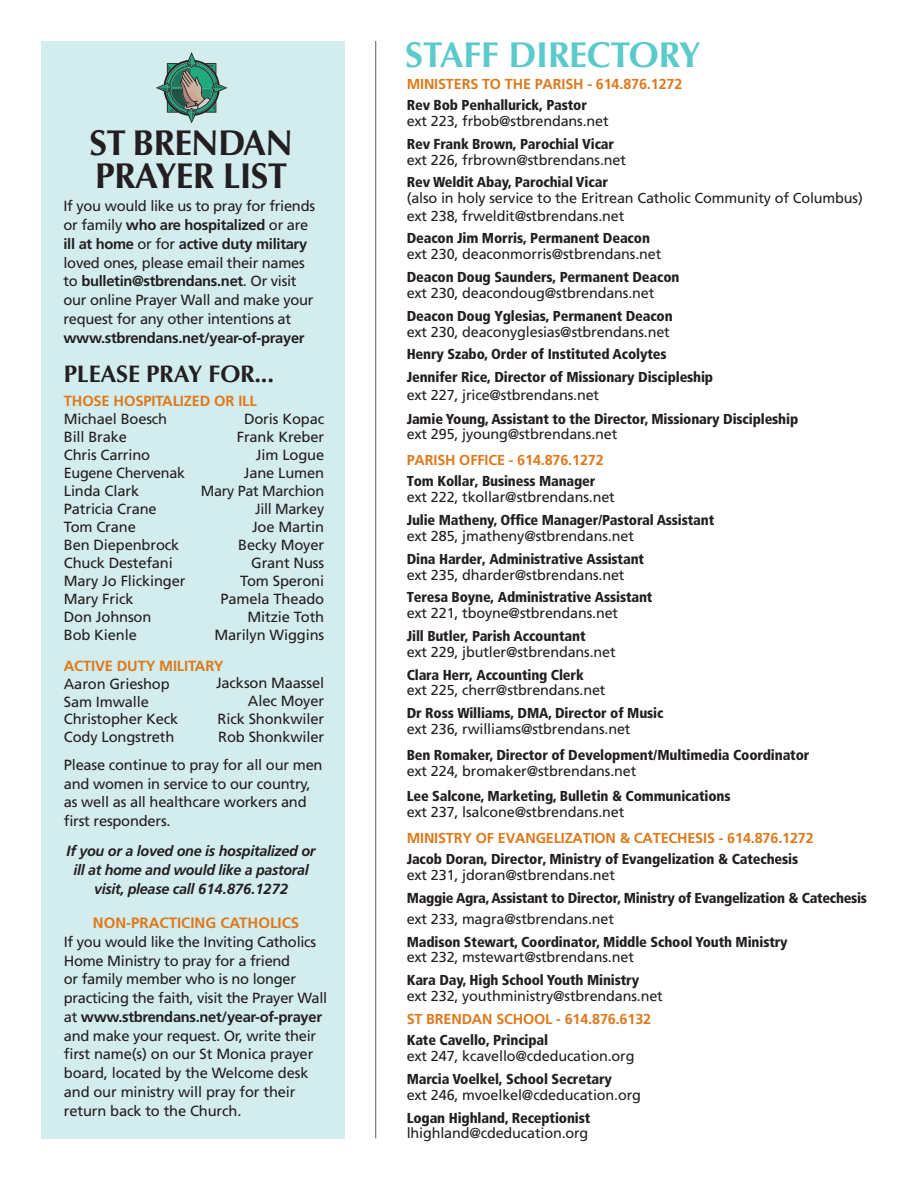
<style>
.page{position:relative;width:918px;height:1188px;background:#fff}
.page>*{position:absolute;margin:0;border:0;box-sizing:border-box;transform-origin:0 0}
.t1{font:700 36px/33px "Optima";letter-spacing:-.02em;color:#231f20}
.t2{font:700 36px "Optima";letter-spacing:-.01em;color:#5bcaca}
.t3{font:700 24px "Optima";letter-spacing:-.01em;color:#231f20}
.t4{font:700 15px "Frutiger LT Std";color:#de791b}
.t5{font:14.7px/18px "Frutiger LT Std";letter-spacing:-.01em;color:#231f20}
.t6{font:italic 700 14.7px/18.8px "Frutiger LT Std";letter-spacing:-.02em;color:#231f20;text-align:center}
.t7{font:700 14.7px "Frutiger LT Std";letter-spacing:-.01em;color:#de791b}
.t8{font:700 14.7px "Frutiger LT Std";letter-spacing:-.02em;color:#231f20}
.t9{font:900 condensed 14.4px/22.8px "Frutiger LT Std";letter-spacing:-.01em;color:#231f20}
.t10{font:14.4px/17.5px "Frutiger LT Std";letter-spacing:-.01em;color:#231f20}
.t11{font:700 14.4px "Frutiger LT Std";letter-spacing:-.01em;color:#de791b}
.s1{font-weight:700}
</style>
<div class="page">
<div style="left:41px;top:41px;width:304px;height:1097px;background:#d3eced"></div>
<hr style="left:375px;top:41px;width:1px;height:1097px;background:#655a56">
<svg style="left:156px;top:52px;width:71px;height:71px"></svg>
<h1 class="t1" style="left:89px;top:127px;width:205px">ST BRENDAN<br>PRAYER LIST</h1>
<p class="t5" style="left:64px;top:197px;width:253px;line-height:18.8px">If you would like us to pray for friends or family <span class="s1">who are hospitalized</span> or are <span class="s1">ill at home</span> or for <span class="s1">active duty military </span>loved ones, please email their names to <span class="s1">bulletin@stbrendans.net</span>. Or visit our online Prayer Wall and make your request for any other intentions at</p>
<p class="t8" style="left:64px;top:329px;width:243px">www.stbrendans.net/year-of-prayer</p>
<h2 class="t3" style="left:64px;top:360px;width:212px">PLEASE PRAY FOR...</h2>
<p class="t7" style="left:64px;top:392px;width:194px">THOSE HOSPITALIZED OR ILL</p>
<p class="t5" style="left:64px;top:410px;width:123px">Michael Boesch<br>Bill Brake<br>Chris Carrino<br>Eugene Chervenak<br>Linda Clark<br>Patricia Crane<br>Tom Crane<br>Ben Diepenbrock<br>Chuck Destefani<br>Mary Jo Flickinger<br>Mary Frick<br>Don Johnson<br>Bob Kienle</p>
<p class="t7" style="left:64px;top:658px;width:161px">ACTIVE DUTY MILITARY</p>
<p class="t5" style="left:64px;top:675px;width:116px">Aaron Grieshop<br>Sam Imwalle<br>Christopher Keck<br>Cody Longstreth</p>
<p class="t5" style="left:64px;top:755px;width:260px;line-height:18.8px">Please continue to pray for all our men and women in service to our country, as well as all healthcare workers and first responders.</p>
<p class="t5" style="left:201px;top:410px;width:125px;text-align:right">Doris Kopac<br>Frank Kreber<br>Jim Logue<br>Jane Lumen<br>Mary Pat Marchion<br>Jill Markey<br>Joe Martin<br>Becky Moyer<br>Grant Nuss<br>Tom Speroni<br>Pamela Theado<br>Mitzie Toth<br>Marilyn Wiggins</p>
<p class="t5" style="left:216px;top:674px;width:110px;text-align:right">Jackson Maassel<br>Alec Moyer<br>Rick Shonkwiler<br>Rob Shonkwiler</p>
<p class="t6" style="left:67px;top:842px;width:250px">If you or a loved one is hospitalized or ill at home and would like a pastoral visit, please call 614.876.1272</p>
<p class="t4" style="left:93px;top:914px;width:208px">NON-PRACTICING CATHOLICS</p>
<p class="t5" style="left:64px;top:932px;width:265px;line-height:18.8px">If you would like the Inviting Catholics Home Ministry to pray for a friend<br>or family member who is no longer practicing the faith, visit the Prayer Wall at <span class="s1">www.stbrendans.net/year-of-prayer </span>and make your request. Or, write their first name(s) on our St Monica prayer board, located by the Welcome desk and our ministry will pray for their return back to the Church.</p>
<h1 class="t2" style="left:405px;top:34px;width:297px">STAFF DIRECTORY</h1>
<p class="t11" style="left:407px;top:75px;width:277px">MINISTERS TO THE PARISH - 614.876.1272</p>
<p class="t9" style="left:407px;top:94px;width:182px">Rev Bob Penhallurick, Pastor</p>
<p class="t10" style="left:407px;top:112px;width:204px">ext 223, frbob@stbrendans.net</p>
<p class="t9" style="left:407px;top:132px;width:209px">Rev Frank Brown, Parochial Vicar</p>
<p class="t10" style="left:407px;top:151px;width:221px">ext 226, frbrown@stbrendans.net</p>
<p class="t9" style="left:407px;top:171px;width:203px">Rev Weldit Abay, Parochial Vicar</p>
<p class="t10" style="left:407px;top:189px;width:458px">(also in holy service to the Eritrean Catholic Community of Columbus) ext 238, frweldit@stbrendans.net</p>
<p class="t9" style="left:407px;top:227px;width:245px">Deacon Jim Morris, Permanent Deacon</p>
<p class="t10" style="left:407px;top:246px;width:256px">ext 230, deaconmorris@stbrendans.net</p>
<p class="t9" style="left:407px;top:266px;width:274px">Deacon Doug Saunders, Permanent Deacon</p>
<p class="t10" style="left:407px;top:284px;width:249px">ext 230, deacondoug@stbrendans.net</p>
<p class="t9" style="left:407px;top:304px;width:268px">Deacon Doug Yglesias, Permanent Deacon</p>
<p class="t10" style="left:407px;top:323px;width:265px">ext 230, deaconyglesias@stbrendans.net</p>
<p class="t9" style="left:407px;top:343px;width:308px">Henry Szabo, Order of Instituted Acolytes<br>Jennifer Rice, Director of Missionary Discipleship</p>
<p class="t10" style="left:407px;top:386px;width:194px">ext 227, jrice@stbrendans.net</p>
<p class="t9" style="left:407px;top:407px;width:393px">Jamie Young, Assistant to the Director, Missionary Discipleship</p>
<p class="t10" style="left:407px;top:426px;width:212px">ext 295, jyoung@stbrendans.net</p>
<p class="t11" style="left:407px;top:452px;width:199px">PARISH OFFICE - 614.876.1272</p>
<p class="t9" style="left:407px;top:470px;width:190px">Tom Kollar, Business Manager</p>
<p class="t10" style="left:407px;top:489px;width:210px">ext 222, tkollar@stbrendans.net</p>
<p class="t9" style="left:407px;top:509px;width:309px">Julie Matheny, Office Manager/Pastoral Assistant</p>
<p class="t10" style="left:407px;top:527px;width:229px">ext 285, jmatheny@stbrendans.net</p>
<p class="t9" style="left:407px;top:547px;width:239px">Dina Harder, Administrative Assistant</p>
<p class="t10" style="left:407px;top:566px;width:219px">ext 235, dharder@stbrendans.net</p>
<p class="t9" style="left:407px;top:586px;width:247px">Teresa Boyne, Administrative Assistant</p>
<p class="t10" style="left:407px;top:604px;width:213px">ext 221, tboyne@stbrendans.net</p>
<p class="t9" style="left:407px;top:625px;width:180px">Jill Butler, Parish Accountant</p>
<p class="t10" style="left:407px;top:643px;width:210px">ext 229, jbutler@stbrendans.net</p>
<p class="t9" style="left:407px;top:663px;width:179px">Clara Herr, Accounting Clerk</p>
<p class="t10" style="left:407px;top:682px;width:200px">ext 225, cherr@stbrendans.net</p>
<p class="t9" style="left:407px;top:702px;width:258px">Dr Ross Williams, DMA, Director of Music</p>
<p class="t10" style="left:407px;top:720px;width:225px">ext 236, rwilliams@stbrendans.net</p>
<p class="t9" style="left:407px;top:743px;width:404px">Ben Romaker, Director of Development/Multimedia Coordinator</p>
<p class="t10" style="left:407px;top:762px;width:231px">ext 224, bromaker@stbrendans.net</p>
<p class="t9" style="left:407px;top:785px;width:325px">Lee Salcone, Marketing, Bulletin &amp; Communications</p>
<p class="t10" style="left:407px;top:803px;width:219px">ext 237, lsalcone@stbrendans.net</p>
<p class="t11" style="left:407px;top:829px;width:409px">MINISTRY OF EVANGELIZATION &amp; CATECHESIS - 614.876.1272</p>
<p class="t9" style="left:407px;top:847px;width:393px">Jacob Doran, Director, Ministry of Evangelization &amp; Catechesis</p>
<p class="t10" style="left:407px;top:866px;width:210px">ext 231, jdoran@stbrendans.net</p>
<p class="t9" style="left:407px;top:886px;width:462px">Maggie Agra, Assistant to Director, Ministry of Evangelization &amp; Catechesis</p>
<p class="t10" style="left:407px;top:910px;width:209px">ext 233, magra@stbrendans.net</p>
<p class="t9" style="left:407px;top:930px;width:383px">Madison Stewart, Coordinator, Middle School Youth Ministry</p>
<p class="t10" style="left:407px;top:949px;width:229px">ext 232, mstewart@stbrendans.net</p>
<p class="t9" style="left:407px;top:969px;width:234px">Kara Day, High School Youth Ministry</p>
<p class="t10" style="left:407px;top:987px;width:258px">ext 232, youthministry@stbrendans.net</p>
<p class="t11" style="left:407px;top:1011px;width:246px">ST BRENDAN SCHOOL - 614.876.6132</p>
<p class="t9" style="left:407px;top:1029px;width:143px">Kate Cavello, Principal</p>
<p class="t10" style="left:407px;top:1047px;width:229px">ext 247, kcavello@cdeducation.org</p>
<p class="t9" style="left:407px;top:1068px;width:207px">Marcia Voelkel, School Secretary</p>
<p class="t10" style="left:407px;top:1086px;width:236px">ext 246, mvoelkel@cdeducation.org</p>
<p class="t9" style="left:407px;top:1106px;width:185px">Logan Highland, Receptionist</p>
<p class="t10" style="left:407px;top:1125px;width:183px">lhighland@cdeducation.org</p>
</div>
